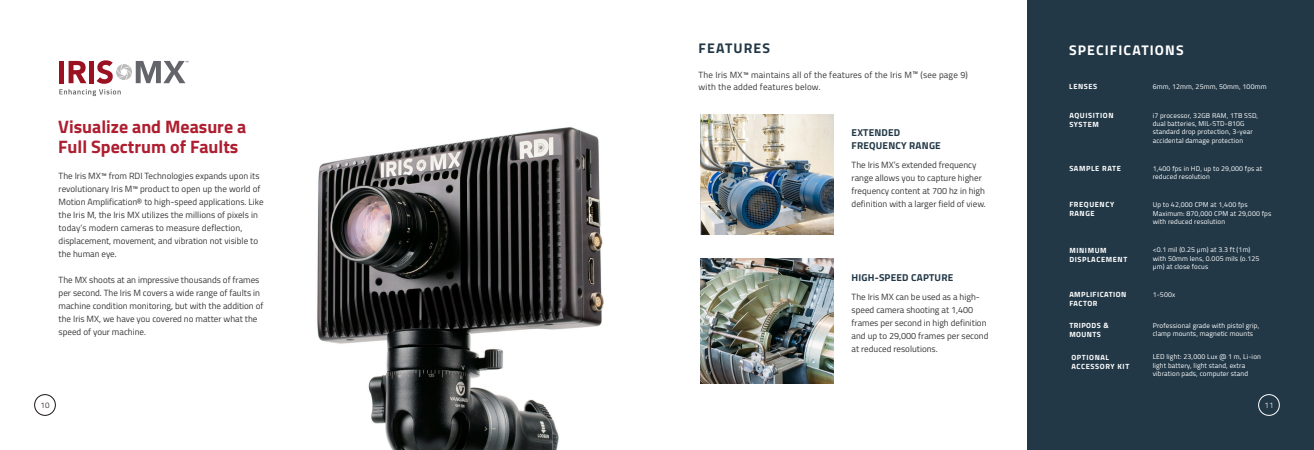
<style>
.page{position:relative;width:1314px;height:450px;background:#fff}
.page>*{position:absolute;margin:0;border:0;box-sizing:border-box;transform-origin:0 0}
.t1{font:700 18px "Titillium Web";color:#ae1e30}
.t2{font:700 14px "Titillium Web";letter-spacing:.08em;color:#fff}
.t3{font:700 14px "Titillium Web";letter-spacing:.08em;color:#223847}
.t4{font:700 10px "Titillium Web";letter-spacing:.02em;color:#223847}
.t5{font:9px/13px "Titillium Web";color:#383839}
.t6{font:9px/12px "Titillium Web";letter-spacing:.02em;color:#383839}
.t7{font:300 8px "Titillium Web";color:#1a1412}
.t8{font:300 8px "Titillium Web";color:#fff}
.t9{font:700 7.5px/9px "Titillium Web";letter-spacing:.08em;color:#fff}
.t10{font:700 7.5px/9px "Titillium Web";letter-spacing:.06em;color:#fff}
.t11{font:7px/8.4px "Titillium Web";letter-spacing:.02em;color:#fff}
</style>
<div class="page">
<div style="left:1027px;top:0;width:287px;height:450px;background:#223847"></div>
<img style="left:317px;top:127px;width:287px;height:323px">
<div style="left:34px;top:394px;width:22px;height:22px;border:1px solid #1a1412;border-radius:50%"></div>
<div style="left:1258px;top:394px;width:22px;height:22px;border:1px solid #fff;border-radius:50%"></div>
<svg style="left:59px;top:60px;width:129px;height:36px"></svg>
<img style="left:700px;top:258px;width:133px;height:125px">
<img style="left:700px;top:114px;width:133px;height:121px">
<p class="t1" style="left:58px;top:113px;width:190px">Visualize and Measure a</p>
<p class="t1" style="left:58px;top:133px;width:182px">Full Spectrum of Faults</p>
<p class="t5" style="left:59px;top:169px;width:206px">The Iris MX™ from RDI Technologies expands upon its revolutionary Iris M™ product to open up the world of Motion Amplification® to high-speed applications. Like the Iris M, the Iris MX utilizes the millions of pixels in today’s modern cameras to measure deflection, displacement, movement, and vibration not visible to the human eye.</p>
<p class="t5" style="left:59px;top:273px;width:206px">The MX shoots at an impressive thousands of frames per second. The Iris M covers a wide range of faults in machine condition monitoring, but with the addition of the Iris MX, we have you covered no matter what the speed of your machine.</p>
<p class="t3" style="left:699px;top:37px;width:73px">FEATURES</p>
<p class="t2" style="left:1069px;top:39px;width:116px">SPECIFICATIONS</p>
<p class="t6" style="left:699px;top:69px;width:271px">The Iris MX™ maintains all of the features of the Iris M™ (see page 9) with the added features below.</p>
<p class="t4" style="left:852px;top:124px;width:50px">EXTENDED</p>
<p class="t4" style="left:852px;top:137px;width:91px">FREQUENCY RANGE</p>
<p class="t5" style="left:852px;top:157px;width:136px">The Iris MX’s extended frequency range allows you to capture higher frequency content at 700 hz in high definition with a larger field of view.</p>
<p class="t4" style="left:852px;top:270px;width:103px">HIGH-SPEED CAPTURE</p>
<p class="t5" style="left:852px;top:290px;width:138px">The Iris MX can be used as a high&shy;speed camera shooting at 1,400 frames per second in high definition and up to 29,000 frames per second at reduced resolutions.</p>
<p class="t9" style="left:1069px;top:82px;width:30px">LENSES</p>
<p class="t9" style="left:1069px;top:110px;width:46px">AQUISITION</p>
<p class="t9" style="left:1069px;top:119px;width:31px">SYSTEM</p>
<p class="t11" style="left:1153px;top:82px;width:115px">6mm, 12mm, 25mm, 50mm, 100mm</p>
<p class="t11" style="left:1153px;top:111px;width:107px">i7 processor, 32GB RAM, 1TB SSD,</p>
<p class="t11" style="left:1153px;top:119px;width:102px">dual batteries, MIL-STD-810G standard drop protection, 3-year accidental damage protection</p>
<p class="t9" style="left:1069px;top:163px;width:53px">SAMPLE RATE</p>
<p class="t11" style="left:1153px;top:164px;width:111px">1,400 fps in HD, up to 29,000 fps at reduced resolution</p>
<p class="t9" style="left:1069px;top:200px;width:46px">FREQUENCY</p>
<p class="t9" style="left:1069px;top:209px;width:27px">RANGE</p>
<p class="t11" style="left:1153px;top:200px;width:96px">Up to 42,000 CPM at 1,400 fps</p>
<p class="t11" style="left:1153px;top:209px;width:120px">Maximum: 870,000 CPM at 29,000 fps</p>
<p class="t11" style="left:1153px;top:217px;width:74px">with reduced resolution</p>
<p class="t9" style="left:1069px;top:245px;width:59px">MINIMUM<br>DISPLACEMENT</p>
<p class="t11" style="left:1153px;top:245px;width:108px">&lt;0.1 mil (0.25 μm) at 3.3 ft (1m) with 50mm lens, 0.005 mils (o.125 μm) at close focus</p>
<p class="t10" style="left:1069px;top:290px;width:59px">AMPLIFICATION<br>FACTOR</p>
<p class="t10" style="left:1069px;top:320px;width:41px">TRIPODS &amp;<br>MOUNTS</p>
<p class="t11" style="left:1153px;top:290px;width:24px">1-500x</p>
<p class="t11" style="left:1153px;top:321px;width:108px">Professional grade with pistol grip, clamp mounts, magnetic mounts</p>
<p class="t9" style="left:1071px;top:352px;width:39px">OPTIONAL</p>
<p class="t9" style="left:1071px;top:361px;width:59px">ACCESSORY KIT</p>
<p class="t11" style="left:1153px;top:352px;width:110px">LED light: 23,000 Lux @ 1 m, Li-ion light battery, light stand, extra vibration pads, computer stand</p>
<p class="t7" style="left:40px;top:399px;width:11px">10</p>
<p class="t8" style="left:1264px;top:399px;width:11px">11</p>
</div>
